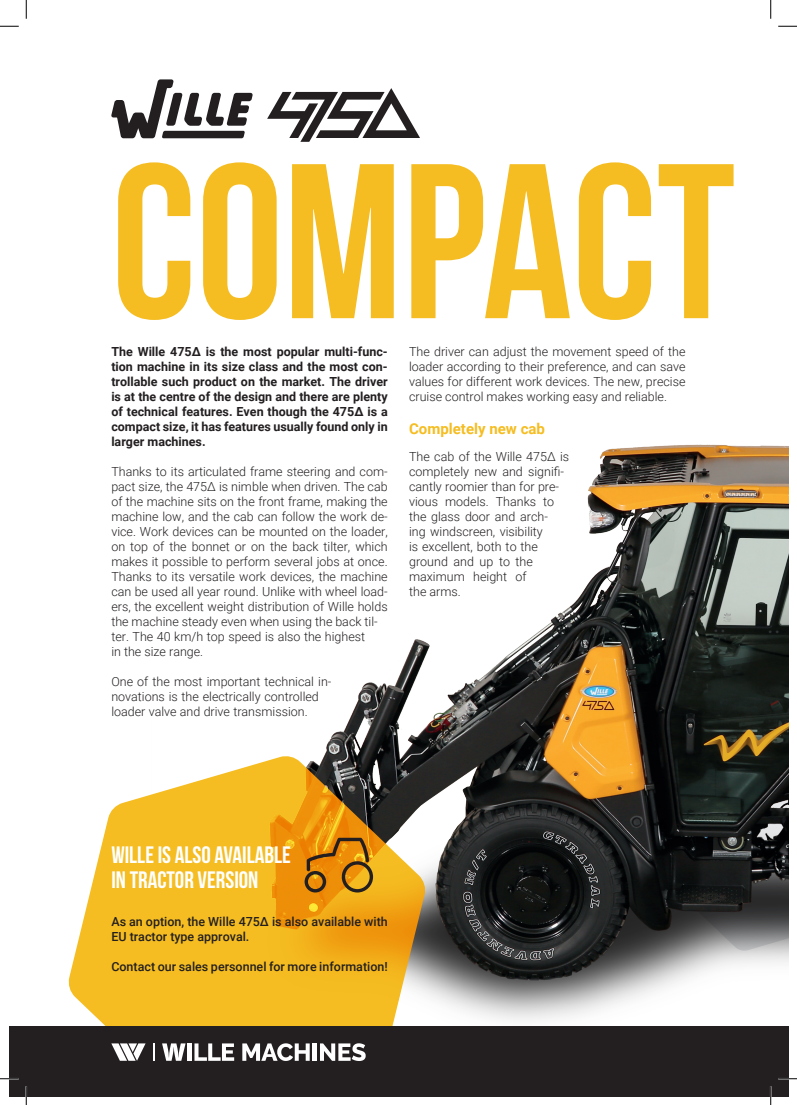
<style>
.page{position:relative;width:797px;height:1105px;background:#fff}
.page>*{position:absolute;margin:0;border:0;box-sizing:border-box;transform-origin:0 0}
.t1{font:220px "Bebas Neue";color:#f5bd21}
.t2{font:23.75px/25px "Bebas Neue";color:#fff}
.t3{font:700 15px "Roboto";color:#f5bd21}
.t4{font:300 12.5px/15px "Roboto";color:#231f20}
.t5{font:700 12.5px/15px "Roboto";color:#231f20;text-align:justify}
.t6{font:500 12.5px/15px "Roboto";color:#231f20}
</style>
<div class="page">
<img style="left:324px;top:444px;width:464px;height:576px">
<svg style="left:68px;top:755px;width:358px;height:270px;fill:#f5bd21"></svg>
<div style="left:9px;top:1025px;width:779px;height:71px;background:#231f20"></div>
<svg style="left:111px;top:79px;width:142px;height:59px"></svg>
<hr style="left:187px;top:1043px;width:4px;height:18px;background:#fff">
<svg style="left:194px;top:1043px;width:40px;height:18px"></svg>
<svg style="left:242px;top:1043px;width:68px;height:18px"></svg>
<hr style="left:313px;top:1043px;width:4px;height:18px;background:#fff">
<svg style="left:320px;top:1043px;width:45px;height:18px"></svg>
<svg style="left:111px;top:1043px;width:35px;height:18px"></svg>
<svg style="left:153px;top:1043px;width:2px;height:18px"></svg>
<svg style="left:162px;top:1043px;width:23px;height:18px"></svg>
<svg style="left:304px;top:838px;width:69px;height:54px;background:#c27c10"></svg>
<svg style="left:267px;top:88px;width:153px;height:54px"></svg>
<svg style="left:0;top:25px;width:19px;height:2px"></svg>
<svg style="left:778px;top:25px;width:19px;height:2px"></svg>
<svg style="left:0;top:1078px;width:19px;height:1px"></svg>
<svg style="left:778px;top:1078px;width:19px;height:1px"></svg>
<svg style="left:25px;top:0;width:2px;height:19px"></svg>
<svg style="left:25px;top:1086px;width:2px;height:19px"></svg>
<svg style="left:770px;top:0;width:1px;height:19px"></svg>
<svg style="left:770px;top:1086px;width:1px;height:19px"></svg>
<h1 class="t1" style="left:111px;top:121px;width:625px">COMPACT</h1>
<p class="t5" style="left:111px;top:344px;width:278px">The Wille 475Δ is the most popular multi-func&shy;tion machine in its size class and the most con&shy;trollable such product on the market. The driver is at the centre of the design and there are plenty of technical features. Even though the 475Δ is a compact size, it has features usually found only in larger machines.</p>
<p class="t4" style="left:111px;top:464px;width:278px">Thanks to its articulated frame steering and com&shy;pact size, the 475Δ is nimble when driven. The cab of the machine sits on the front frame, making the machine low, and the cab can follow the work de&shy;vice. Work devices can be mounted on the loader, on top of the bonnet or on the back tilter, which makes it possible to perform several jobs at once.<br>Thanks to its versatile work devices, the machine can be used all year round. Unlike with wheel load&shy;ers, the excellent weight distribution of Wille holds the machine steady even when using the back til&shy;ter. The 40 km/h top speed is also the highest<br>in the size range.</p>
<p class="t4" style="left:111px;top:674px;width:221px">One of the most important technical in&shy;novations is the electrically controlled loader valve and drive transmission.</p>
<p class="t4" style="left:409px;top:344px;width:278px;text-align:justify">The driver can adjust the movement speed of the loader according to their preference, and can save values for different work devices. The new, precise cruise control makes working easy and reliable.</p>
<p class="t3" style="left:409px;top:418px;width:137px">Completely new cab</p>
<p class="t4" style="left:409px;top:449px;width:161px">The cab of the Wille 475Δ is completely new and signifi&shy;cantly roomier than for pre&shy;vious models. Thanks to the glass door and arch-<br>ing windscreen, visibility<br>is excellent, both to the ground and up to the maximum height of<br>the arms.</p>
<h2 class="t2" style="left:111px;top:842px;width:181px">WILLE IS ALSO AVAILABLE<br>IN TRACTOR VERSION</h2>
<p class="t6" style="left:111px;top:914px;width:278px">As an option, the Wille 475Δ is also available with<br>EU tractor type approval.</p>
<p class="t6" style="left:111px;top:959px;width:278px">Contact our sales personnel for more information!</p>
</div>
